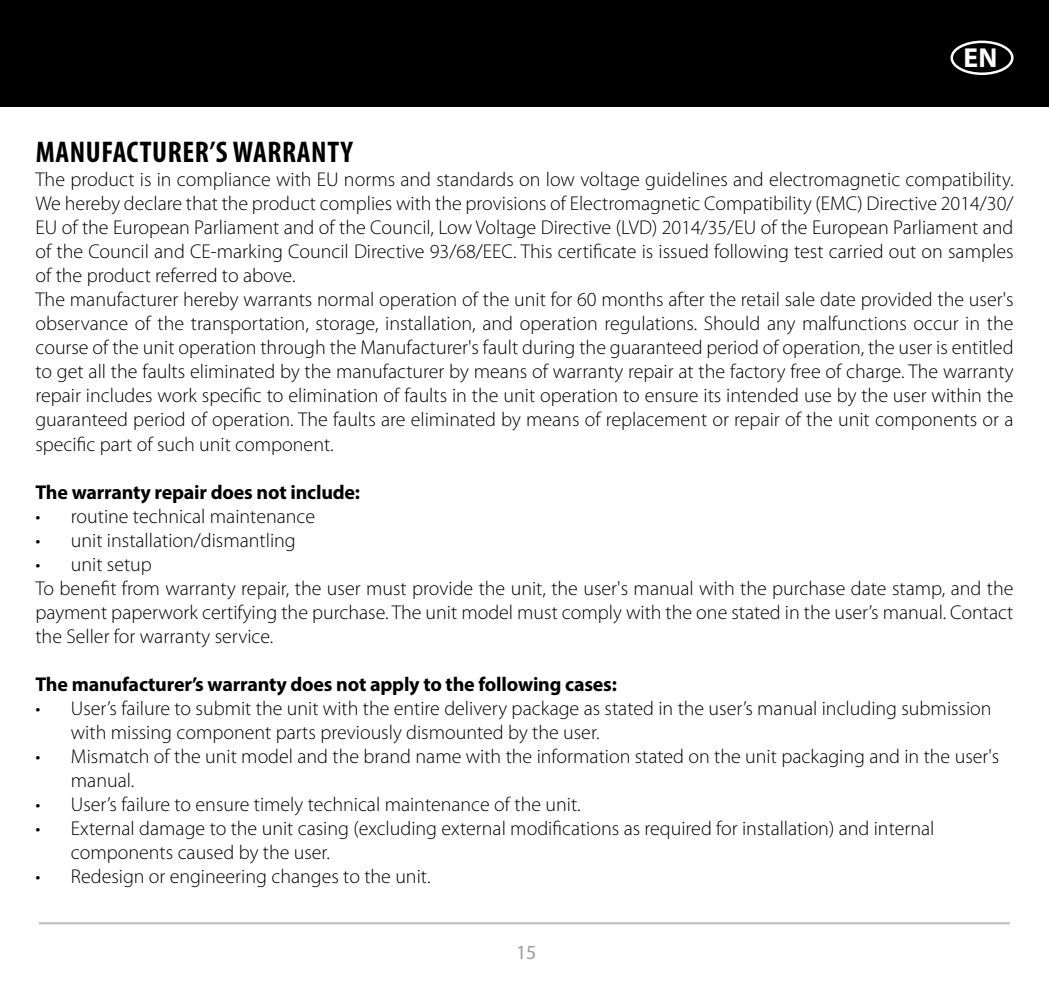
<style>
.page{position:relative;width:1049px;height:993px;background:#fff}
.page>*{position:absolute;margin:0;border:0;box-sizing:border-box;transform-origin:0 0}
.t1{font:700 condensed 30px "Myriad Pro";letter-spacing:.02em;color:#000}
.t2{font:700 27.5px "Myriad Pro";color:#fff}
.t3{font:300 20px/24px "Myriad Pro";color:#000}
.t4{font:700 20px "Myriad Pro";letter-spacing:-.01em;color:#000}
.t5{font:20px "Myriad Pro";color:#9d9d9c}
</style>
<div class="page">
<div style="left:0;top:0;width:1049px;height:106px;background:#000"></div>
<div style="left:950px;top:41px;width:63px;height:34px;border:2px solid #fff;border-radius:50%"></div>
<hr style="left:39px;top:921px;width:971px;height:3px;background:#c6c6c6">
<h2 class="t2" style="left:963px;top:40px;width:36px">EN</h2>
<h1 class="t1" style="left:36px;top:133px;width:319px">MANUFACTURER’S WARRANTY</h1>
<p class="t3" style="left:35px;top:168px;width:980px">The product is in compliance with EU norms and standards on low voltage guidelines and electromagnetic compatibility.<br>We hereby declare that the product complies with the provisions of Electromagnetic Compatibility (EMC) Directive 2014/30/ EU of the European Parliament and of the Council, Low Voltage Directive (LVD) 2014/35/EU of the European Parliament and of the Council and CE-marking Council Directive 93/68/EEC. This certificate is issued following test carried out on samples of the product referred to above.<br>The manufacturer hereby warrants normal operation of the unit for 60 months after the retail sale date provided the user's observance of the transportation, storage, installation, and operation regulations. Should any malfunctions occur in the course of the unit operation through the Manufacturer's fault during the guaranteed period of operation, the user is entitled to get all the faults eliminated by the manufacturer by means of warranty repair at the factory free of charge. The warranty repair includes work specific to elimination of faults in the unit operation to ensure its intended use by the user within the guaranteed period of operation. The faults are eliminated by means of replacement or repair of the unit components or a specific part of such unit component.</p>
<p class="t4" style="left:35px;top:478px;width:326px">The warranty repair does not include:</p>
<p class="t3" style="left:35px;top:504px;width:281px">• routine technical maintenance</p>
<p class="t3" style="left:35px;top:528px;width:262px">• unit installation/dismantling</p>
<p class="t3" style="left:35px;top:552px;width:979px">• unit setup<br>To benefit from warranty repair, the user must provide the unit, the user's manual with the purchase date stamp, and the payment paperwork certifying the purchase. The unit model must comply with the one stated in the user’s manual. Contact the Seller for warranty service.</p>
<p class="t4" style="left:35px;top:670px;width:583px">The manufacturer’s warranty does not apply to the following cases:</p>
<p class="t3" style="left:71px;top:696px;width:922px;text-indent:-35px">• User’s failure to submit the unit with the entire delivery package as stated in the user’s manual including submission with missing component parts previously dismounted by the user.</p>
<p class="t3" style="left:71px;top:744px;width:930px;text-indent:-35px">• Mismatch of the unit model and the brand name with the information stated on the unit packaging and in the user's manual.</p>
<p class="t3" style="left:35px;top:792px;width:547px">• User’s failure to ensure timely technical maintenance of the unit.</p>
<p class="t3" style="left:71px;top:816px;width:865px;text-indent:-35px">• External damage to the unit casing (excluding external modifications as required for installation) and internal components caused by the user.</p>
<p class="t3" style="left:35px;top:864px;width:397px">• Redesign or engineering changes to the unit.</p>
<p class="t5" style="left:516px;top:939px;width:22px">15</p>
</div>
